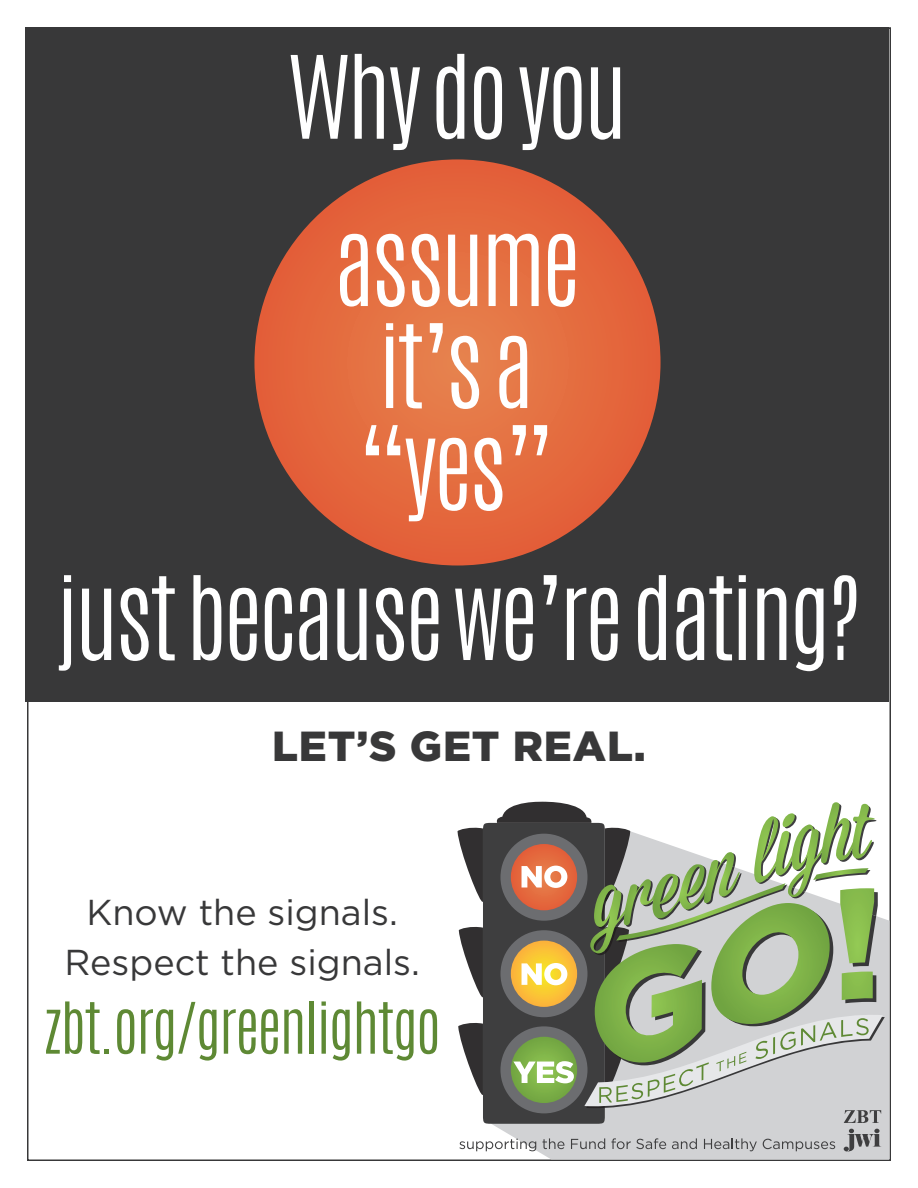
<style>
.page{position:relative;width:918px;height:1188px;background:#fff}
.page>*{position:absolute;margin:0;border:0;box-sizing:border-box;transform-origin:0 0}
.t1{font:300 97.5px/102px "Antonio";letter-spacing:-.04em;color:#fff}
.t2{font:300 60px "Antonio";letter-spacing:-.03em;color:#5e8934}
.t3{font:900 42px "Gotham";letter-spacing:.02em;color:#383839}
.t4{font:36px "Gotham";color:#383839}
</style>
<div class="page">
<div style="left:26px;top:27px;width:864px;height:675px;background:#383839"></div>
<svg style="left:254px;top:159px;width:407px;height:407px;background:#e36a3e"></svg>
<svg style="left:492px;top:831px;width:398px;height:328px;background:#d3d4d6"></svg>
<svg style="left:459px;top:1139px;width:77px;height:12px"></svg>
<svg style="left:542px;top:1138px;width:22px;height:11px"></svg>
<svg style="left:571px;top:1138px;width:34px;height:11px"></svg>
<svg style="left:611px;top:1138px;width:55px;height:11px"></svg>
<svg style="left:672px;top:1138px;width:25px;height:11px"></svg>
<svg style="left:704px;top:1138px;width:53px;height:13px"></svg>
<svg style="left:763px;top:1139px;width:72px;height:12px"></svg>
<div style="left:483px;top:823px;width:122px;height:301px;background:#3e3e3f;border-radius:9px"></div>
<svg style="left:457px;top:827px;width:26px;height:75px"></svg>
<svg style="left:459px;top:926px;width:24px;height:72px"></svg>
<svg style="left:458px;top:1023px;width:25px;height:72px"></svg>
<svg style="left:844px;top:1129px;width:37px;height:23px"></svg>
<svg style="left:496px;top:801px;width:389px;height:322px"></svg>
<p class="t1" style="left:287px;top:47px;width:342px">Why do you</p>
<p class="t1" style="left:333px;top:214px;width:249px">assume it’s a “yes”</p>
<p class="t1" style="left:55px;top:568px;width:807px">just because we’re dating?</p>
<p class="t3" style="left:272px;top:717px;width:375px">LET’S GET REAL.</p>
<p class="t4" style="left:86px;top:889px;width:313px">Know the signals.</p>
<p class="t4" style="left:65px;top:939px;width:357px">Respect the signals.</p>
<p class="t2" style="left:44px;top:985px;width:399px">zbt.org/greenlightgo</p>
</div>
